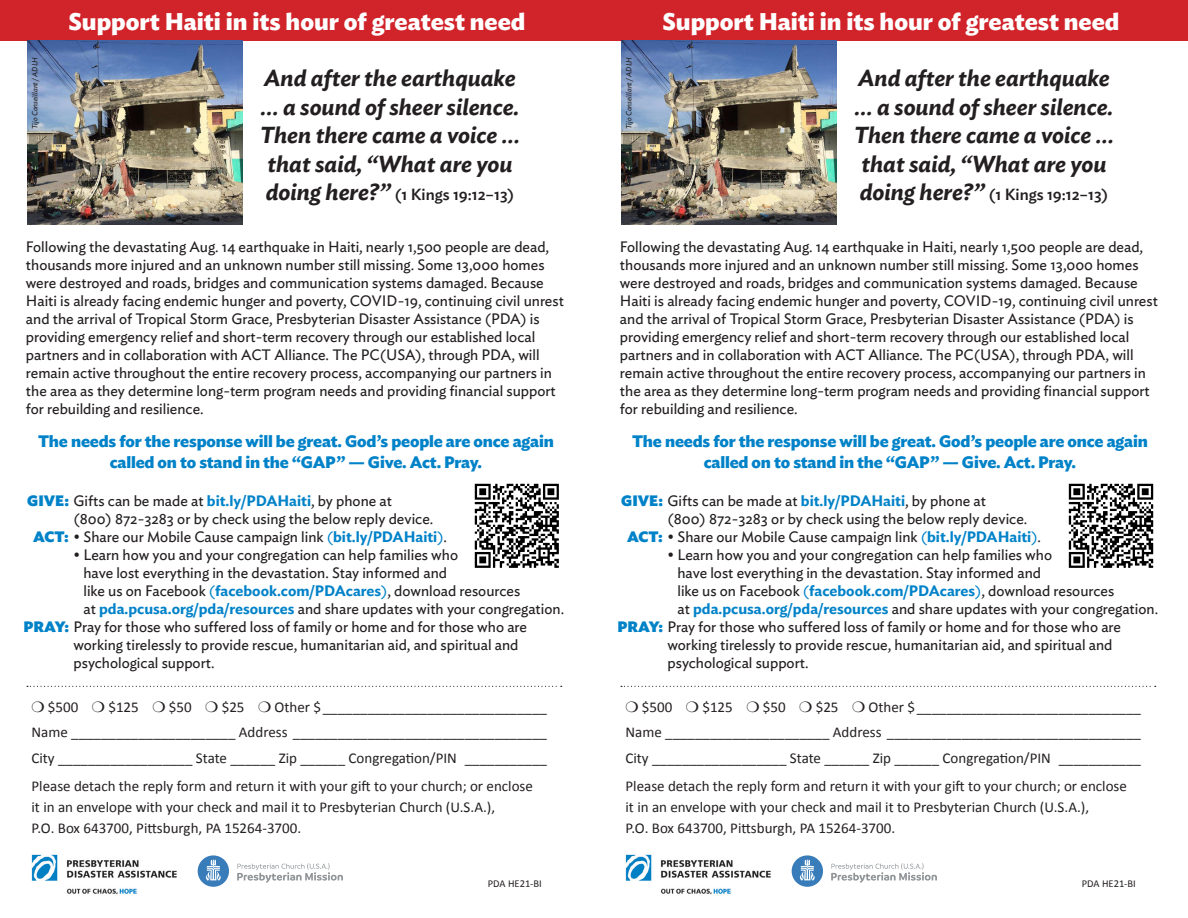
<style>
.page{position:relative;width:1188px;height:918px;background:#fff}
.page>*{position:absolute;margin:0;border:0;box-sizing:border-box;transform-origin:0 0}
.t1{font:700 24px "Ideal Sans";color:#fff}
.t2{font:italic 600 22.95px/28.5px "Ideal Sans";color:#231f20;text-align:center}
.t3{font:700 16.5px/21px "Ideal Sans";letter-spacing:-.01em;color:#0082c8;text-align:center}
.t4{font:500 16.05px "Ideal Sans";color:#231f20}
.t5{font:15px/18px "Ideal Sans";color:#231f20}
.t6{font:15px/21px "Calibri";color:#231f20}
.t7{font:10.5px "Calibri";color:#231f20}
.t8{font:italic 7.5px "Ideal Sans";color:#231f20}
.s1{font-weight:600;font-style:italic;font-size:22.95px}
.s2{font-weight:900;color:#0082c8}
.s3{font-weight:600;color:#0082c8}
.s4{color:#0082c8}
</style>
<div class="page">
<img style="left:474px;top:483px;width:85px;height:85px">
<img style="left:1068px;top:483px;width:86px;height:85px">
<img style="left:32px;top:854px;width:145px;height:41px">
<img style="left:626px;top:854px;width:145px;height:41px">
<svg style="left:237px;top:863px;width:106px;height:20px"></svg>
<div style="left:198px;top:855px;width:31px;height:32px;background:#387cb9;border-radius:50%"></div>
<svg style="left:206px;top:860px;width:15px;height:20px"></svg>
<svg style="left:831px;top:863px;width:106px;height:20px"></svg>
<div style="left:792px;top:855px;width:31px;height:32px;background:#387cb9;border-radius:50%"></div>
<svg style="left:800px;top:860px;width:15px;height:20px"></svg>
<div style="left:0;top:0;width:594px;height:40px;background:#d1232a"></div>
<div style="left:594px;top:0;width:594px;height:40px;background:#d1232a"></div>
<img style="left:27px;top:40px;width:215px;height:185px">
<img style="left:621px;top:40px;width:215px;height:185px">
<svg style="left:27px;top:686px;width:535px;height:1px"></svg>
<svg style="left:621px;top:686px;width:535px;height:1px"></svg>
<p class="t1" style="left:68px;top:2px;width:459px">Support Haiti in its hour of greatest need</p>
<p class="t1" style="left:662px;top:2px;width:459px">Support Haiti in its hour of greatest need</p>
<p class="t8" style="left:29px;top:129px;width:74px;rotate:-90deg">Tijo Conseillant / ADLH</p>
<p class="t8" style="left:623px;top:129px;width:74px;rotate:-90deg">Tijo Conseillant / ADLH</p>
<p class="t2" style="left:260px;top:62px;width:261px">And after the earthquake … a sound of sheer silence.<br>Then there came a voice … that said, “What are you</p>
<p class="t4" style="left:266px;top:182px;width:250px"><span class="s1">doing here?”</span> (1 Kings 19:12–13)</p>
<p class="t2" style="left:854px;top:62px;width:261px">And after the earthquake … a sound of sheer silence.<br>Then there came a voice … that said, “What are you</p>
<p class="t4" style="left:860px;top:182px;width:250px"><span class="s1">doing here?”</span> (1 Kings 19:12–13)</p>
<p class="t5" style="left:26px;top:237px;width:539px">Following the devastating Aug. 14 earthquake in Haiti, nearly 1,500 people are dead, thousands more injured and an unknown number still missing. Some 13,000 homes were destroyed and roads, bridges and communication systems damaged. Because Haiti is already facing endemic hunger and poverty, COVID-19, continuing civil unrest and the arrival of Tropical Storm Grace, Presbyterian Disaster Assistance (PDA) is providing emergency relief and short-term recovery through our established local partners and in collaboration with ACT Alliance. The PC(USA), through PDA, will remain active throughout the entire recovery process, accompanying our partners in the area as they determine long-term program needs and providing financial support for rebuilding and resilience.</p>
<p class="t3" style="left:38px;top:430px;width:517px">The needs for the response will be great. God’s people are once again called on to stand in the “GAP” — Give. Act. Pray.</p>
<p class="t5" style="left:74px;top:491px;width:361px;text-indent:-46px"><span class="s2">GIVE:</span> Gifts can be made at <span class="s3">bit.ly/PDAHaiti</span>, by phone at (800) 872-3283 or by check using the below reply device.</p>
<p class="t5" style="left:33px;top:527px;width:415px"><span class="s2">ACT:</span> • Share our Mobile Cause campaign link <span class="s4">(</span><span class="s3">bit.ly/PDAHaiti</span><span class="s4">)</span>.</p>
<p class="t5" style="left:83px;top:545px;width:482px;text-indent:-10px">• Learn how you and your congregation can help families who<br>have lost everything in the devastation. Stay informed and<br>like us on Facebook <span class="s4">(</span><span class="s3">facebook.com/PDAcares</span><span class="s4">)</span>, download resources<br>at <span class="s3">pda.pcusa.org/pda/resources</span> and share updates with your congregation.</p>
<p class="t5" style="left:74px;top:617px;width:455px;text-indent:-50px"><span class="s2">PRAY:</span> Pray for those who suffered loss of family or home and for those who are working tirelessly to provide rescue, humanitarian aid, and spiritual and psychological support.</p>
<p class="t6" style="left:32px;top:696px;width:517px">❍ $500 ❍ $125 ❍ $50 ❍ $25 ❍ Other $______________________________</p>
<p class="t6" style="left:32px;top:722px;width:517px">Name ______________________ Address __________________________________</p>
<p class="t6" style="left:32px;top:747px;width:517px">City __________________ State ______ Zip ______ Congregation/PIN ___________</p>
<p class="t6" style="left:32px;top:775px;width:503px">Please detach the reply form and return it with your gift to your church; or enclose it in an envelope with your check and mail it to Presbyterian Church (U.S.A.),<br>P.O. Box 643700, Pittsburgh, PA 15264-3700.</p>
<p class="t5" style="left:620px;top:237px;width:539px">Following the devastating Aug. 14 earthquake in Haiti, nearly 1,500 people are dead, thousands more injured and an unknown number still missing. Some 13,000 homes were destroyed and roads, bridges and communication systems damaged. Because Haiti is already facing endemic hunger and poverty, COVID-19, continuing civil unrest and the arrival of Tropical Storm Grace, Presbyterian Disaster Assistance (PDA) is providing emergency relief and short-term recovery through our established local partners and in collaboration with ACT Alliance. The PC(USA), through PDA, will remain active throughout the entire recovery process, accompanying our partners in the area as they determine long-term program needs and providing financial support for rebuilding and resilience.</p>
<p class="t3" style="left:632px;top:430px;width:517px">The needs for the response will be great. God’s people are once again called on to stand in the “GAP” — Give. Act. Pray.</p>
<p class="t5" style="left:668px;top:491px;width:361px;text-indent:-46px"><span class="s2">GIVE:</span> Gifts can be made at <span class="s3">bit.ly/PDAHaiti</span>, by phone at (800) 872-3283 or by check using the below reply device.</p>
<p class="t5" style="left:627px;top:527px;width:415px"><span class="s2">ACT:</span> • Share our Mobile Cause campaign link <span class="s4">(</span><span class="s3">bit.ly/PDAHaiti</span><span class="s4">)</span>.</p>
<p class="t5" style="left:677px;top:545px;width:482px;text-indent:-10px">• Learn how you and your congregation can help families who<br>have lost everything in the devastation. Stay informed and<br>like us on Facebook <span class="s4">(</span><span class="s3">facebook.com/PDAcares</span><span class="s4">)</span>, download resources<br>at <span class="s3">pda.pcusa.org/pda/resources</span> and share updates with your congregation.</p>
<p class="t5" style="left:668px;top:617px;width:455px;text-indent:-50px"><span class="s2">PRAY:</span> Pray for those who suffered loss of family or home and for those who are working tirelessly to provide rescue, humanitarian aid, and spiritual and psychological support.</p>
<p class="t6" style="left:626px;top:696px;width:517px">❍ $500 ❍ $125 ❍ $50 ❍ $25 ❍ Other $______________________________</p>
<p class="t6" style="left:626px;top:722px;width:517px">Name ______________________ Address __________________________________</p>
<p class="t6" style="left:626px;top:747px;width:517px">City __________________ State ______ Zip ______ Congregation/PIN ___________</p>
<p class="t6" style="left:626px;top:775px;width:503px">Please detach the reply form and return it with your gift to your church; or enclose it in an envelope with your check and mail it to Presbyterian Church (U.S.A.),<br>P.O. Box 643700, Pittsburgh, PA 15264-3700.</p>
<p class="t7" style="left:488px;top:876px;width:56px">PDA HE21-BI</p>
<p class="t7" style="left:1082px;top:876px;width:56px">PDA HE21-BI</p>
</div>
